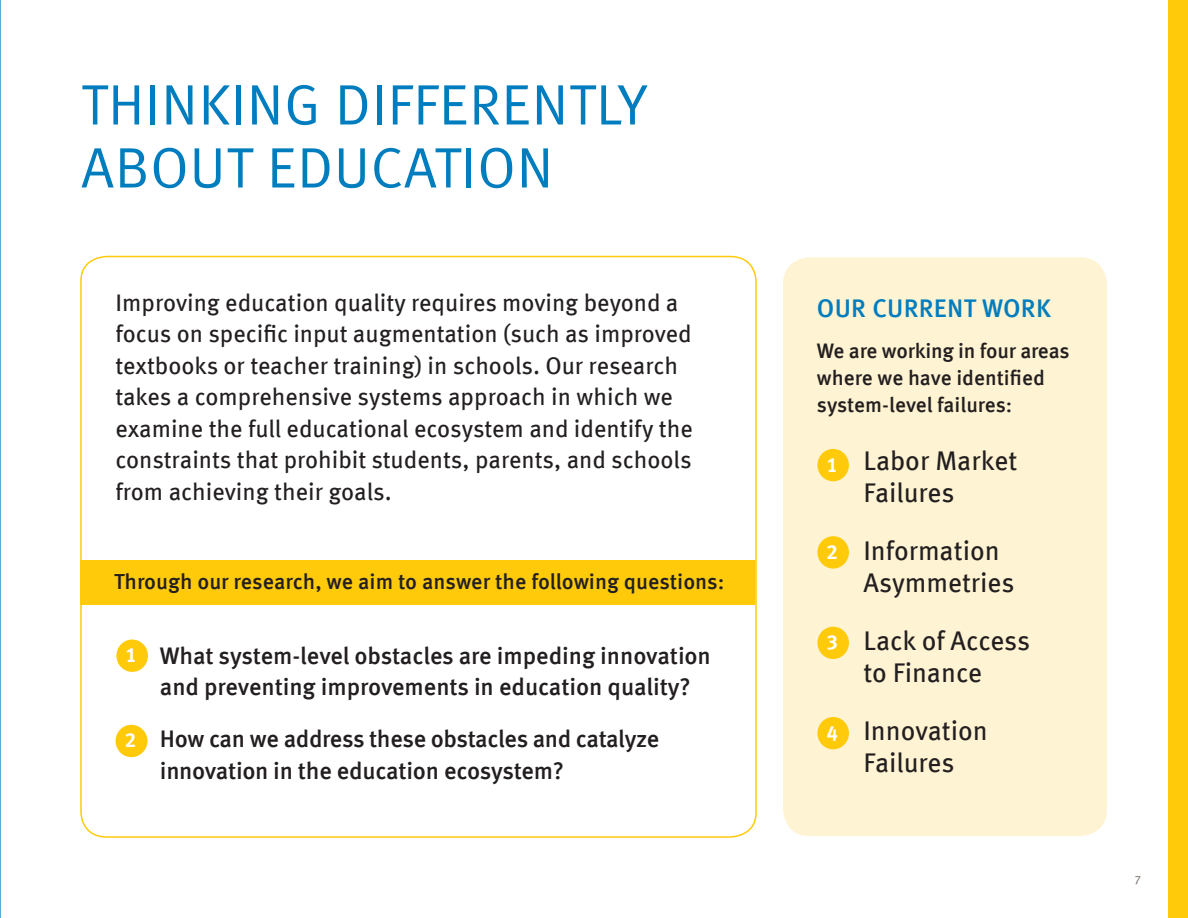
<style>
.page{position:relative;width:1188px;height:918px;background:#fff}
.page>*{position:absolute;margin:0;border:0;box-sizing:border-box;transform-origin:0 0}
.section_head_-_crims{font:57px/63px "Meta Offc Norm";letter-spacing:.01em;color:#007dbe}
.t1{font:27px/31.5px "Meta Offc";color:#231f20}
.t2{font:500 25.5px "Meta Offc";letter-spacing:.01em;color:#007dbe}
.t3{font:24px/31.5px "Meta Offc";color:#231f20}
.t4{font:500 24px/31.5px "Meta Offc";letter-spacing:-.01em;color:#231f20}
.ital_text_intro{font:500 21.75px "Meta Offc";color:#231f20}
.t5{font:500 21px/27px "Meta Offc";letter-spacing:-.01em;color:#231f20}
.t6{font:700 20.4px "Meta Offc";color:#fff}
.t7{font:12px "Meta Offc";color:#867b76}
</style>
<div class="page">
<hr style="left:0;top:0;width:1px;height:918px;background:#007dbe">
<div style="left:783px;top:257px;width:324px;height:579px;background:#fef3d2;border-radius:27px"></div>
<div style="left:817px;top:449px;width:32px;height:32px;background:#feca0a;border-radius:50%"></div>
<div style="left:817px;top:536px;width:32px;height:33px;background:#feca0a;border-radius:50%"></div>
<div style="left:817px;top:627px;width:32px;height:32px;background:#feca0a;border-radius:50%"></div>
<div style="left:817px;top:717px;width:32px;height:32px;background:#feca0a;border-radius:50%"></div>
<div style="left:1169px;top:0;width:19px;height:918px;background:#feca0a"></div>
<div style="left:116px;top:640px;width:32px;height:32px;background:#feca0a;border-radius:50%"></div>
<div style="left:116px;top:725px;width:32px;height:32px;background:#feca0a;border-radius:50%"></div>
<div style="left:80px;top:560px;width:675px;height:45px;background:#feca0a"></div>
<p class="section_head_-_crims" style="left:81px;top:75px;width:568px">THINKING DIFFERENTLY<br>ABOUT EDUCATION</p>
<p class="t3" style="left:116px;top:287px;width:579px">Improving education quality requires moving beyond a focus on specific input augmentation (such as improved textbooks or teacher training) in schools. Our research takes a comprehensive systems approach in which we examine the full educational ecosystem and identify the constraints that prohibit students, parents, and schools from achieving their goals.</p>
<p class="ital_text_intro" style="left:114px;top:569px;width:612px">Through our research, we aim to answer the following questions:</p>
<p class="t6" style="left:126px;top:643px;width:13px">1</p>
<p class="t6" style="left:125px;top:728px;width:13px">2</p>
<p class="t4" style="left:160px;top:641px;width:553px">What system-level obstacles are impeding innovation and preventing improvements in education quality?</p>
<p class="t4" style="left:160px;top:724px;width:501px">How can we address these obstacles and catalyze innovation in the education ecosystem?</p>
<p class="t2" style="left:817px;top:294px;width:235px">OUR CURRENT WORK</p>
<p class="t5" style="left:817px;top:338px;width:254px">We are working in four areas where we have identified system-level failures:</p>
<p class="t1" style="left:863px;top:446px;width:155px">Labor Market<br>Failures</p>
<p class="t1" style="left:863px;top:536px;width:153px">Information<br>Asymmetries</p>
<p class="t1" style="left:863px;top:626px;width:168px">Lack of Access to Finance</p>
<p class="t1" style="left:863px;top:716px;width:126px">Innovation<br>Failures</p>
<p class="t6" style="left:827px;top:452px;width:13px">1</p>
<p class="t6" style="left:827px;top:540px;width:13px">2</p>
<p class="t6" style="left:827px;top:630px;width:13px">3</p>
<p class="t6" style="left:827px;top:720px;width:13px">4</p>
<p class="t7" style="left:1134px;top:872px;width:8px">7</p>
</div>
